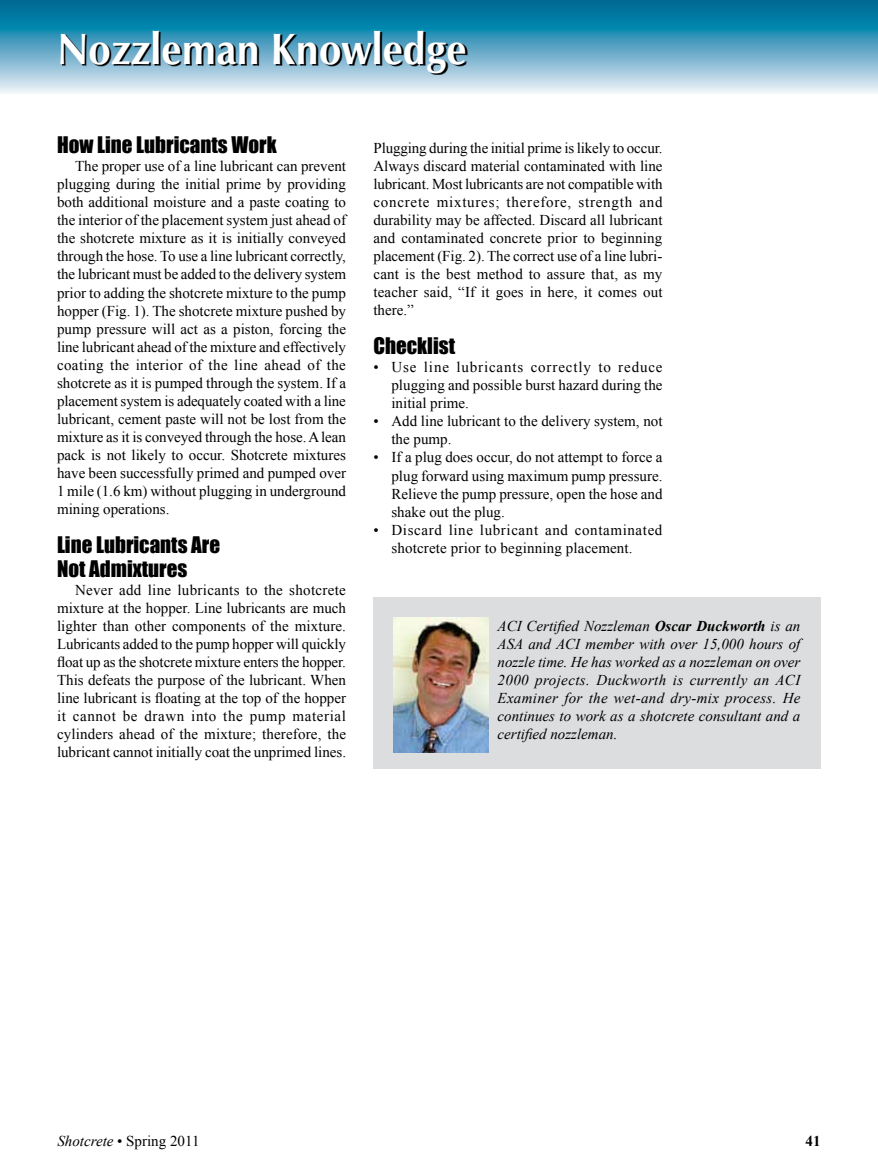
<style>
.page{position:relative;width:878px;height:1175px;background:#fff}
.page>*{position:absolute;margin:0;border:0;box-sizing:border-box;transform-origin:0 0}
.t1{font:45px "Optimum Bold DTC";color:#fff;scale:.9 1}
.t2{font:21px/24px "Impact";color:#000}
.t3{font:15px/18px "Times New Roman";color:#000;text-align:justify}
.t4{font:italic 15px/18px "Times New Roman";color:#000;text-align:justify}
.t5{font:15px/18px "Times New Roman";letter-spacing:.04em;color:#000}
.t6{font:700 15px "Times New Roman";color:#000}
.s1{font-weight:700}
.s2{font-style:italic}
</style>
<div class="page">
<svg style="left:0;top:0;width:878px;height:93px;background:#57a4c2"></svg>
<svg style="left:62px;top:32px;width:405px;height:42px;background:#4c7d92"></svg>
<div style="left:373px;top:597px;width:447px;height:171px;background:#dcddde"></div>
<img style="left:394px;top:617px;width:94px;height:135px">
<h1 class="t1" style="left:57px;top:22px;width:456px">Nozzleman Knowledge</h1>
<h2 class="t2" style="left:57px;top:133px;width:221px">How Line Lubricants Work</h2>
<p class="t3" style="left:57px;top:157px;width:290px;text-indent:18px">The proper use of a line lubricant can prevent plugging during the initial prime by providing both additional moisture and a paste coating to the interior of the placement system just ahead of the shotcrete mixture as it is initially conveyed through the hose. To use a line lubricant correctly, the lubricant must be added to the delivery system prior to adding the shotcrete mixture to the pump hopper (Fig. 1). The shotcrete mixture pushed by pump pressure will act as a piston, forcing the line lubricant ahead of the mixture and effectively coating the interior of the line ahead of the shotcrete as it is pumped through the system. If a placement system is adequately coated with a line lubricant, cement paste will not be lost from the mixture as it is conveyed through the hose. A lean pack is not likely to occur. Shotcrete mixtures have been successfully primed and pumped over 1 mile (1.6 km) without plugging in underground mining operations.</p>
<h2 class="t2" style="left:57px;top:532px;width:165px">Line Lubricants Are<br>Not Admixtures</h2>
<p class="t3" style="left:57px;top:580px;width:290px;text-indent:18px">Never add line lubricants to the shotcrete mixture at the hopper. Line lubricants are much lighter than other components of the mixture.<br>Lubricants added to the pump hopper will quickly float up as the shotcrete mixture enters the hopper.<br>This defeats the purpose of the lubricant. When line lubricant is floating at the top of the hopper it cannot be drawn into the pump material cylinders ahead of the mixture; therefore, the lubricant cannot initially coat the unprimed lines.</p>
<p class="t3" style="left:373px;top:139px;width:290px">Plugging during the initial prime is likely to occur.<br>Always discard material contaminated with line lubricant. Most lubricants are not compatible with concrete mixtures; therefore, strength and durability may be affected. Discard all lubricant and contaminated concrete prior to beginning placement (Fig. 2). The correct use of a line lubri&shy;cant is the best method to assure that, as my teacher said, “If it goes in here, it comes out there.”</p>
<h2 class="t2" style="left:373px;top:334px;width:83px">Checklist</h2>
<p class="t3" style="left:391px;top:358px;width:273px;text-indent:-18px">• Use line lubricants correctly to reduce plugging and possible burst hazard during the initial prime.</p>
<p class="t3" style="left:391px;top:412px;width:272px;text-indent:-18px">• Add line lubricant to the delivery system, not the pump.</p>
<p class="t3" style="left:391px;top:448px;width:272px;text-indent:-18px">• If a plug does occur, do not attempt to force a plug forward using maximum pump pressure.<br>Relieve the pump pressure, open the hose and shake out the plug.</p>
<p class="t5" style="left:391px;top:520px;width:272px;text-indent:-18px">• Discard line lubricant and contaminated shotcrete prior to beginning placement.</p>
<p class="t4" style="left:497px;top:616px;width:304px">ACI Certified Nozzleman <span class="s1">Oscar Duckworth</span> is an ASA and ACI member with over 15,000 hours of nozzle time. He has worked as a nozzleman on over 2000 projects. Duckworth is currently an ACI Examiner for the wet-and dry-mix process. He continues to work as a shotcrete consultant and a certified nozzleman.</p>
<p class="t3" style="left:57px;top:1131px;width:144px"><span class="s2">Shotcrete</span> • Spring 2011</p>
<p class="t6" style="left:805px;top:1130px;width:16px">41</p>
</div>
